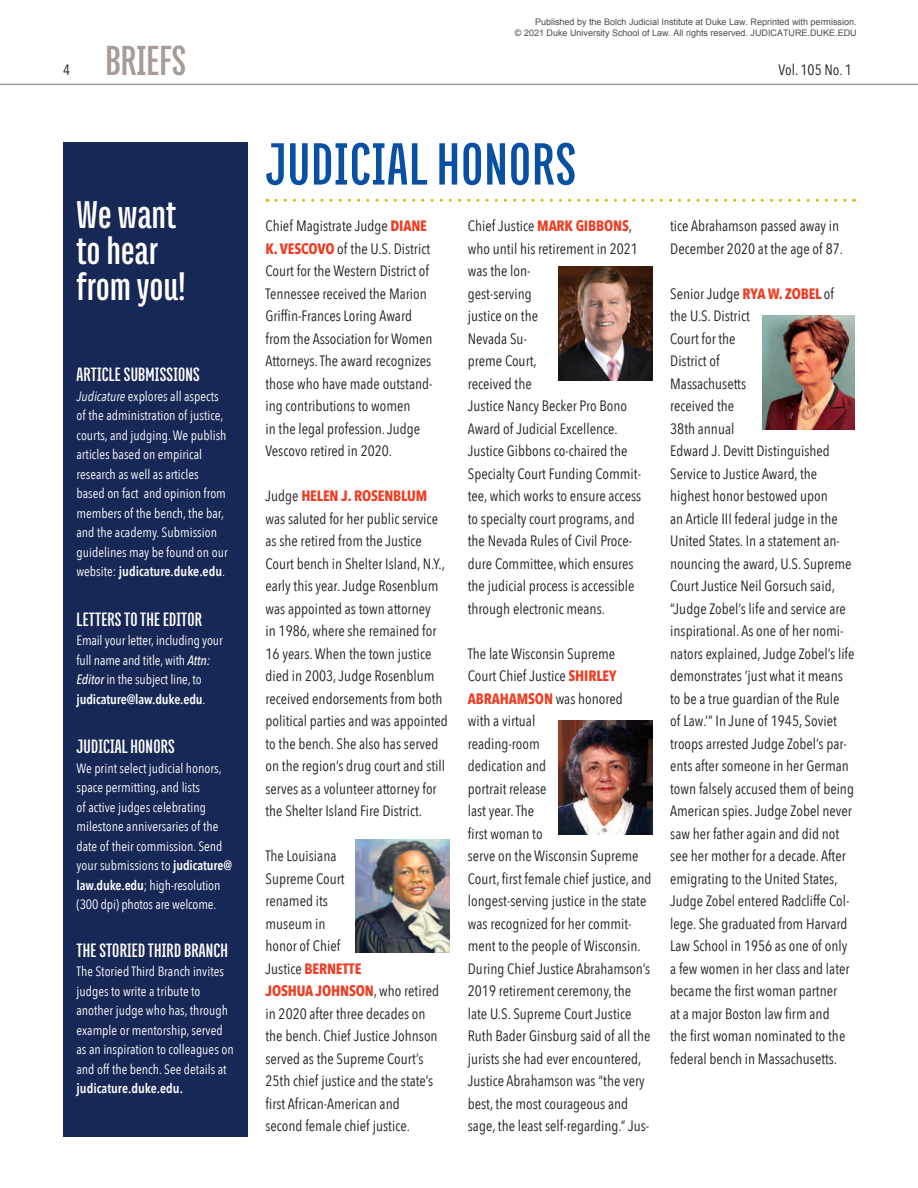
<style>
.page{position:relative;width:918px;height:1188px;background:#fff}
.page>*{position:absolute;margin:0;border:0;box-sizing:border-box;transform-origin:0 0}
.Briefs_header{font:700 64.65px "Titular";letter-spacing:.02em;color:#0850a3}
.t1{font:700 45.6px "Titular";color:#a69c95}
.Briefs_header-2{font:700 42px/36px "Titular";letter-spacing:.01em;color:#fff}
.t2{font:700 21px "Titular";letter-spacing:.01em;color:#fff}
.Briefs_body_no_inden{font:15px/22.5px "Avenir Next Condensed";color:#231f20}
.Author_Note{font:13.5px/19.5px "Avenir Next Condensed";color:#fff}
.t3{font:9px/10.8px "Arial";color:rgb(0 0 0/.71);text-align:right}
.s1{font-style:italic}
.s2{font-weight:600}
.s3{font-weight:500;font-style:italic}
.s4{font-weight:700;color:#ef3c22}
</style>
<div class="page">
<hr style="left:0;top:84px;width:918px;height:1px;background:#a69c95">
<svg style="left:276px;top:199px;width:579px;height:3px"></svg>
<div style="left:63px;top:142px;width:185px;height:994px;background:#172756"></div>
<img style="left:558px;top:720px;width:94px;height:114px">
<img style="left:356px;top:839px;width:94px;height:114px">
<img style="left:558px;top:267px;width:94px;height:114px">
<img style="left:762px;top:315px;width:93px;height:114px">
<p class="Briefs_body_no_inden" style="left:63px;top:58px;width:9px">4</p>
<p class="t1" style="left:106px;top:38px;width:82px">BRIEFS</p>
<p class="Briefs_header-2" style="left:76px;top:196px;width:110px">We want to hear from you!</p>
<p class="t2" style="left:77px;top:364px;width:125px">ARTICLE SUBMISSIONS</p>
<p class="Author_Note" style="left:76px;top:386px;width:153px"><span class="s1">Judicature</span> explores all aspects of the administration of justice, courts, and judging. We publish articles based on empirical research as well as articles based on fact and opinion from members of the bench, the bar, and the academy. Submission guidelines may be found on our website: <span class="s2">judicature.duke.edu</span>.</p>
<p class="t2" style="left:77px;top:609px;width:127px">LETTERS TO THE EDITOR</p>
<p class="Author_Note" style="left:76px;top:630px;width:148px">Email your letter, including your full name and title, with <span class="s3">Attn:<br>Editor</span> in the subject line, to <span class="s2">judicature@law.duke.edu</span>.</p>
<p class="t2" style="left:77px;top:736px;width:100px">JUDICIAL HONORS</p>
<p class="Author_Note" style="left:76px;top:758px;width:157px">We print select judicial honors, space permitting, and lists<br>of active judges celebrating milestone anniversaries of the date of their commission. Send your submissions to <span class="s2">judicature@ law.duke.edu</span>; high-resolution (300 dpi) photos are welcome.</p>
<p class="t2" style="left:77px;top:940px;width:153px">THE STORIED THIRD BRANCH</p>
<p class="Author_Note" style="left:76px;top:961px;width:159px">The Storied Third Branch invites judges to write a tribute to another judge who has, through example or mentorship, served as an inspiration to colleagues on and off the bench. See details at <span class="s2">judicature.duke.edu.</span></p>
<p class="t3" style="left:515px;top:17px;width:343px">Published by the Bolch Judicial Institute at Duke Law. Reprinted with permission.<br>© 2021 Duke University School of Law. All rights reserved. JUDICATURE.DUKE.EDU</p>
<p class="Briefs_body_no_inden" style="left:779px;top:58px;width:75px">Vol. 105 No. 1</p>
<p class="Briefs_header" style="left:265px;top:132px;width:312px">JUDICIAL HONORS</p>
<p class="Briefs_body_no_inden" style="left:266px;top:214px;width:169px">Chief Magistrate Judge <span class="s4">DIANE<br>K. VESCOVO</span> of the U.S. District<br>Court for the Western District of<br>Tennessee received the Marion<br>Griffin-Frances Loring Award from the Association for Women<br>Attorneys. The award recognizes those who have made outstand&shy;ing contributions to women<br>in the legal profession. Judge<br>Vescovo retired in 2020.</p>
<p class="Briefs_body_no_inden" style="left:266px;top:484px;width:184px">Judge <span class="s4">HELEN J. ROSENBLUM </span>was saluted for her public service as she retired from the Justice<br>Court bench in Shelter Island, N.Y., early this year. Judge Rosenblum was appointed as town attorney<br>in 1986, where she remained for<br>16 years. When the town justice died in 2003, Judge Rosenblum received endorsements from both political parties and was appointed to the bench. She also has served on the region’s drug court and still serves as a volunteer attorney for the Shelter Island Fire District.</p>
<p class="Briefs_body_no_inden" style="left:266px;top:844px;width:175px">The Louisiana<br>Supreme Court<br>renamed its<br>museum in<br>honor of Chief<br>Justice <span class="s4">BERNETTE<br>JOSHUA JOHNSON</span>, who retired in 2020 after three decades on the bench. Chief Justice Johnson served as the Supreme Court’s<br>25th chief justice and the state’s first African-American and second female chief justice.</p>
<p class="Briefs_body_no_inden" style="left:468px;top:214px;width:175px">Chief Justice <span class="s4">MARK GIBBONS</span>, who until his retirement in 2021 was the lon-<br>gest-serving<br>justice on the<br>Nevada Su-<br>preme Court,<br>received the<br>Justice Nancy Becker Pro Bono<br>Award of Judicial Excellence.<br>Justice Gibbons co-chaired the<br>Specialty Court Funding Commit&shy;tee, which works to ensure access to specialty court programs, and the Nevada Rules of Civil Proce&shy;dure Committee, which ensures the judicial process is accessible through electronic means.</p>
<p class="Briefs_body_no_inden" style="left:468px;top:641px;width:185px">The late Wisconsin Supreme<br>Court Chief Justice <span class="s4">SHIRLEY<br>ABRAHAMSON</span> was honored<br>with a virtual<br>reading-room<br>dedication and<br>portrait release<br>last year. The<br>first woman to<br>serve on the Wisconsin Supreme<br>Court, first female chief justice, and longest-serving justice in the state was recognized for her commit&shy;ment to the people of Wisconsin.<br>During Chief Justice Abrahamson’s<br>2019 retirement ceremony, the late U.S. Supreme Court Justice<br>Ruth Bader Ginsburg said of all the jurists she had ever encountered,<br>Justice Abrahamson was “the very best, the most courageous and sage, the least self-regarding.” Jus-</p>
<p class="Briefs_body_no_inden" style="left:670px;top:214px;width:175px">tice Abrahamson passed away in<br>December 2020 at the age of 87.</p>
<p class="Briefs_body_no_inden" style="left:670px;top:281px;width:186px">Senior Judge <span class="s4">RYA W. ZOBEL</span> of the U.S. District<br>Court for the<br>District of<br>Massachusetts<br>received the<br>38th annual<br>Edward J. Devitt Distinguished<br>Service to Justice Award, the highest honor bestowed upon<br>an Article III federal judge in the<br>United States. In a statement an&shy;nouncing the award, U.S. Supreme<br>Court Justice Neil Gorsuch said, “Judge Zobel’s life and service are inspirational. As one of her nomi&shy;nators explained, Judge Zobel’s life demonstrates ‘just what it means to be a true guardian of the Rule<br>of Law.’” In June of 1945, Soviet troops arrested Judge Zobel’s par&shy;ents after someone in her German town falsely accused them of being<br>American spies. Judge Zobel never saw her father again and did not see her mother for a decade. After emigrating to the United States,<br>Judge Zobel entered Radcliffe Col&shy;lege. She graduated from Harvard<br>Law School in 1956 as one of only a few women in her class and later became the first woman partner<br>at a major Boston law firm and<br>the first woman nominated to the federal bench in Massachusetts.</p>
</div>
